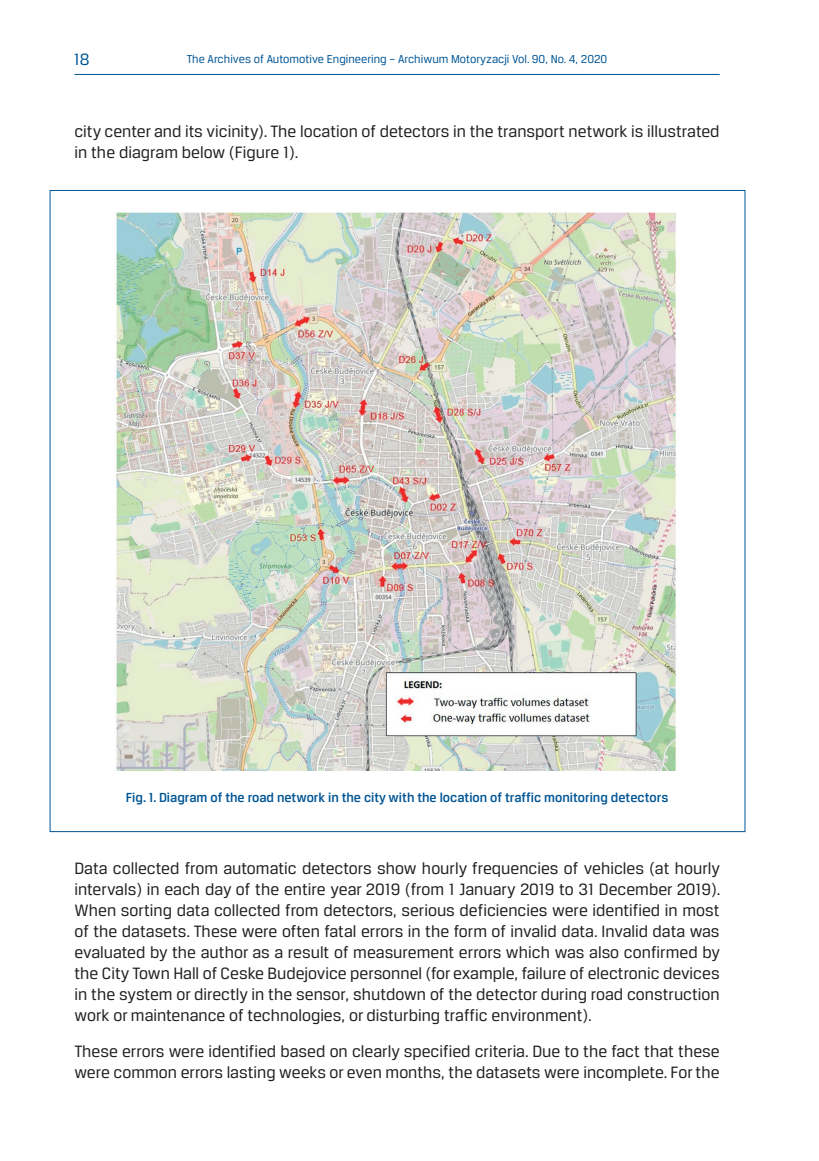
<style>
.page{position:relative;width:819px;height:1161px;background:#fff}
.page>*{position:absolute;margin:0;border:0;box-sizing:border-box;transform-origin:0 0}
.t1{font:17.5px/21px "Breuer Text";color:#231f20}
.t2{font:17.5px "Breuer Text";color:#005595}
.t3{font:500 14px "Breuer Text";color:#005595}
.t4{font:12.25px "Breuer Text";color:#005595}
</style>
<div class="page">
<hr style="left:74px;top:74px;width:645px;height:1px;background:#005595">
<img style="left:116px;top:212px;width:560px;height:559px">
<p class="t2" style="left:74px;top:50px;width:17px">18</p>
<p class="t4" style="left:187px;top:52px;width:422px">The Archives of Automotive Engineering – Archiwum Motoryzacji Vol. 90, No. 4, 2020</p>
<p class="t1" style="left:74px;top:121px;width:646px">city center and its vicinity). The location of detectors in the transport network is illustrated in the diagram below (Figure 1).</p>
<p class="t3" style="left:126px;top:790px;width:544px">Fig. 1. Diagram of the road network in the city with the location of traffic monitoring detectors</p>
<p class="t1" style="left:74px;top:858px;width:647px;text-align:justify">Data collected from automatic detectors show hourly frequencies of vehicles (at hourly intervals) in each day of the entire year 2019 (from 1 January 2019 to 31 December 2019).<br>When sorting data collected from detectors, serious deficiencies were identified in most of the datasets. These were often fatal errors in the form of invalid data. Invalid data was evaluated by the author as a result of measurement errors which was also confirmed by the City Town Hall of Ceske Budejovice personnel (for example, failure of electronic devices in the system or directly in the sensor, shutdown of the detector during road construction work or maintenance of technologies, or disturbing traffic environment).</p>
<p class="t1" style="left:74px;top:1041px;width:646px">These errors were identified based on clearly specified criteria. Due to the fact that these were common errors lasting weeks or even months, the datasets were incomplete. For the</p>
</div>
